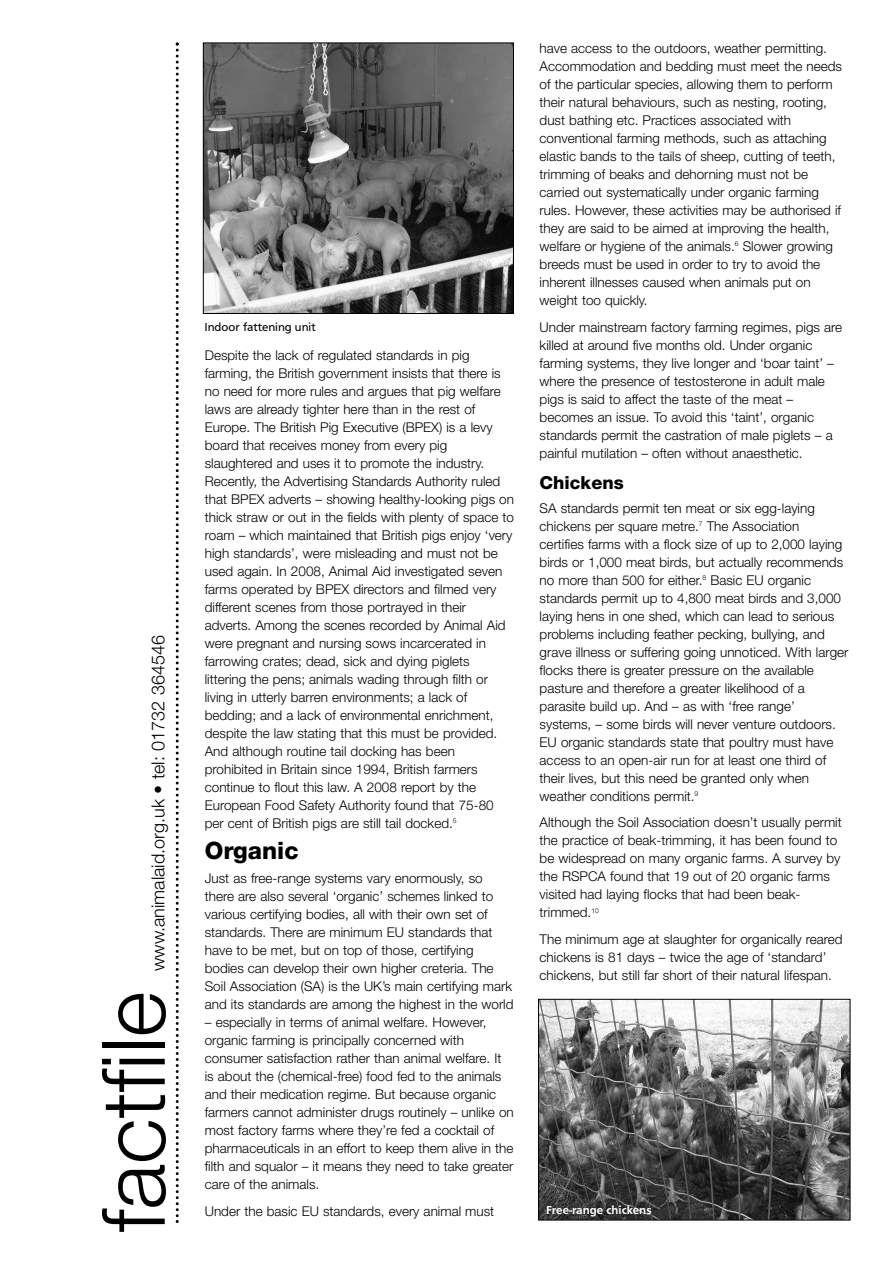
<style>
.page{position:relative;width:893px;height:1263px;background:#fff}
.page>*{position:absolute;margin:0;border:0;box-sizing:border-box;transform-origin:0 0}
.t1{font:300 87.75px "Helvetica Neue";color:#000}
.t2{font:800 24px "Helvetica Neue LT Std";color:#000}
.t3{font:300 18px "Helvetica Neue";color:#000}
.t4{font:800 18px "Helvetica Neue LT Std";color:#000}
.t5{font:300 13.5px/18px "Helvetica Neue";color:#000}
.t6{font:300 13.5px/18px "Helvetica Neue LT Std";color:#000}
.t7{font:12px "F015";color:#000}
.t8{font:500 12px "F015";color:#fff}
</style>
<div class="page">
<img style="left:205px;top:45px;width:307px;height:267px">
<div style="left:203px;top:43px;width:311px;height:271px;border:1px solid #000"></div>
<img style="left:540px;top:1001px;width:308px;height:217px">
<div style="left:538px;top:999px;width:312px;height:221px;border:1px solid #000"></div>
<svg style="left:176px;top:43px;width:3px;height:1180px"></svg>
<h3 class="t3" style="left:147px;top:971px;width:337px;rotate:-90deg">www.animalaid.org.uk • tel: 01732 364546</h3>
<h1 class="t1" style="left:80px;top:1232px;width:242px;rotate:-90deg">factfile</h1>
<p class="t7" style="left:204px;top:320px;width:113px">Indoor fattening unit</p>
<p class="t5" style="left:205px;top:346px;width:311px">Despite the lack of regulated standards in pig farming, the British government insists that there is no need for more rules and argues that pig welfare laws are already tighter here than in the rest of Europe. The British Pig Executive (BPEX) is a levy board that receives money from every pig slaughtered and uses it to promote the industry.<br>Recently, the Advertising Standards Authority ruled that BPEX adverts – showing healthy-looking pigs on thick straw or out in the fields with plenty of space to roam – which maintained that British pigs enjoy ‘very high standards’, were misleading and must not be used again. In 2008, Animal Aid investigated seven farms operated by BPEX directors and filmed very different scenes from those portrayed in their adverts. Among the scenes recorded by Animal Aid were pregnant and nursing sows incarcerated in farrowing crates; dead, sick and dying piglets littering the pens; animals wading through filth or living in utterly barren environments; a lack of bedding; and a lack of environmental enrichment, despite the law stating that this must be provided.<br>And although routine tail docking has been prohibited in Britain since 1994, British farmers continue to flout this law. A 2008 report by the European Food Safety Authority found that 75-80 per cent of British pigs are still tail docked.<sup>5</sup></p>
<h2 class="t2" style="left:205px;top:841px;width:95px">Organic</h2>
<p class="t5" style="left:205px;top:869px;width:310px">Just as free-range systems vary enormously, so there are also several ‘organic’ schemes linked to various certifying bodies, all with their own set of standards. There are minimum EU standards that have to be met, but on top of those, certifying bodies can develop their own higher creteria. The Soil Association (SA) is the UK’s main certifying mark and its standards are among the highest in the world</p>
<p class="t5" style="left:205px;top:1013px;width:310px">– especially in terms of animal welfare. However, organic farming is principally concerned with consumer satisfaction rather than animal welfare. It<br>is about the (chemical-free) food fed to the animals and their medication regime. But because organic farmers cannot administer drugs routinely – unlike on most factory farms where they’re fed a cocktail of pharmaceuticals in an effort to keep them alive in the filth and squalor – it means they need to take greater care of the animals.</p>
<p class="t5" style="left:205px;top:1201px;width:291px">Under the basic EU standards, every animal must</p>
<p class="t5" style="left:540px;top:39px;width:304px">have access to the outdoors, weather permitting.<br>Accommodation and bedding must meet the needs of the particular species, allowing them to perform their natural behaviours, such as nesting, rooting, dust bathing etc. Practices associated with conventional farming methods, such as attaching elastic bands to the tails of sheep, cutting of teeth, trimming of beaks and dehorning must not be carried out systematically under organic farming rules. However, these activities may be authorised if they are said to be aimed at improving the health, welfare or hygiene of the animals.<sup>6</sup> Slower growing breeds must be used in order to try to avoid the inherent illnesses caused when animals put on weight too quickly.</p>
<p class="t5" style="left:540px;top:318px;width:304px">Under mainstream factory farming regimes, pigs are killed at around five months old. Under organic farming systems, they live longer and ‘boar taint’ – where the presence of testosterone in adult male pigs is said to affect the taste of the meat – becomes an issue. To avoid this ‘taint’, organic standards permit the castration of male piglets – a painful mutilation – often without anaesthetic.</p>
<h3 class="t4" style="left:540px;top:476px;width:86px">Chickens</h3>
<p class="t6" style="left:540px;top:500px;width:310px">SA standards permit ten meat or six egg-laying chickens per square metre.<sup>7</sup> The Association<br>certifies farms with a flock size of up to 2,000 laying birds or 1,000 meat birds, but actually recommends no more than 500 for either.<sup>8</sup> Basic EU organic standards permit up to 4,800 meat birds and 3,000 laying hens in one shed, which can lead to serious problems including feather pecking, bullying, and grave illness or suffering going unnoticed. With larger flocks there is greater pressure on the available pasture and therefore a greater likelihood of a parasite build up. And – as with ‘free range’ systems, – some birds will never venture outdoors.<br>EU organic standards state that poultry must have access to an open-air run for at least one third of their lives, but this need be granted only when weather conditions permit.<sup>9</sup></p>
<p class="t6" style="left:540px;top:815px;width:304px">Although the Soil Association doesn’t usually permit the practice of beak-trimming, it has been found to be widespread on many organic farms. A survey by the RSPCA found that 19 out of 20 organic farms visited had laying flocks that had been beak&shy;trimmed.<sup>10</sup></p>
<p class="t6" style="left:540px;top:931px;width:305px">The minimum age at slaughter for organically reared chickens is 81 days – twice the age of ‘standard’ chickens, but still far short of their natural lifespan.</p>
<p class="t8" style="left:546px;top:1202px;width:107px">Free-range chickens</p>
</div>
